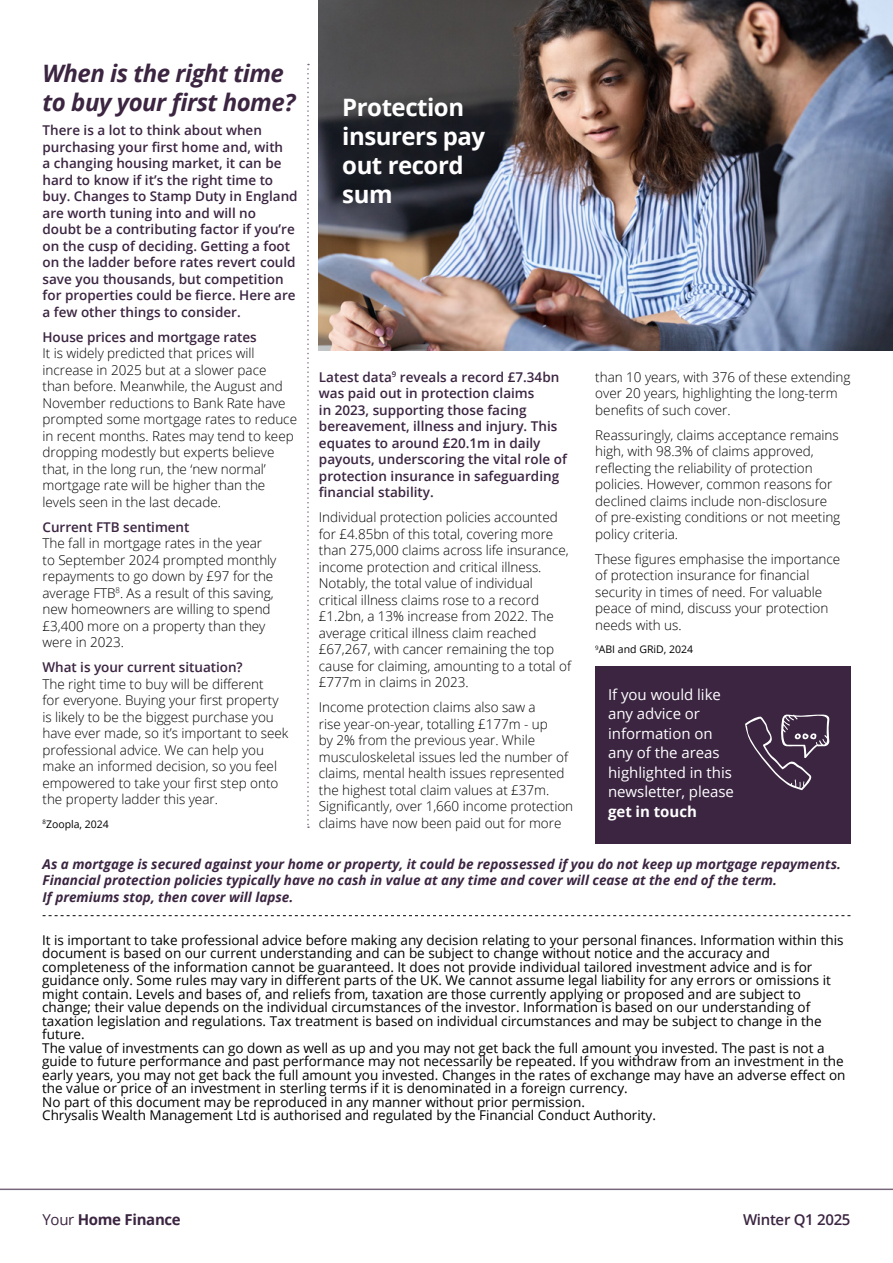
<style>
.page{position:relative;width:893px;height:1263px;background:#fff}
.page>*{position:absolute;margin:0;border:0;box-sizing:border-box;transform-origin:0 0}
.t1{font:italic 700 24px/28.8px "Open Sans";letter-spacing:-.02em;color:#3b2541}
.t2{font:700 24px/28.8px "Open Sans";letter-spacing:-.02em;color:#fff}
.t3{font:15px/19.5px "Open Sans";letter-spacing:-.005em;color:#fff}
.t4{font:700 15px "Open Sans";letter-spacing:-.02em;color:#3b2541}
.t5{font:600 15px "Open Sans";letter-spacing:-.02em;color:#3b2541}
.t6{font:700 15px "Open Sans";letter-spacing:-.005em;color:#fff}
.t7{font:300 13.5px/16.5px "Open Sans";letter-spacing:-.005em;color:#000}
.t8{font:13.5px/13.5px "Open Sans";color:#000}
.t9{font:600 13.5px/16.5px "Open Sans";color:#3b2541}
.t10{font:italic 700 13.5px/16.5px "Open Sans";color:#3b2541}
.t11{font:10.5px "Open Sans";color:#000}
.s1{font-weight:400}
</style>
<div class="page">
<hr style="left:0;top:1188px;width:893px;height:2px;background:#68556d">
<svg style="left:43px;top:915px;width:807px;height:1px"></svg>
<div style="left:595px;top:667px;width:256px;height:177px;background:#3b2541"></div>
<svg style="left:745px;top:715px;width:84px;height:75px"></svg>
<svg style="left:307px;top:64px;width:2px;height:764px"></svg>
<img style="left:319px;top:0;width:574px;height:351px">
<h1 class="t1" style="left:43px;top:58px;width:254px">When is the right time to buy your first home?</h1>
<p class="t9" style="left:43px;top:122px;width:257px">There is a lot to think about when purchasing your first home and, with<br>a changing housing market, it can be hard to know if it’s the right time to buy. Changes to Stamp Duty in England are worth tuning into and will no doubt be a contributing factor if you’re on the cusp of deciding. Getting a foot on the ladder before rates revert could save you thousands, but competition for properties could be fierce. Here are a few other things to consider.</p>
<p class="t9" style="left:43px;top:328px;width:216px">House prices and mortgage rates</p>
<p class="t7" style="left:43px;top:345px;width:256px">It is widely predicted that prices will increase in 2025 but at a slower pace than before. Meanwhile, the August and November reductions to Bank Rate have prompted some mortgage rates to reduce in recent months. Rates may tend to keep dropping modestly but experts believe that, in the long run, the ‘new normal’ mortgage rate will be higher than the levels seen in the last decade.</p>
<p class="t9" style="left:43px;top:518px;width:148px">Current FTB sentiment</p>
<p class="t7" style="left:43px;top:535px;width:235px">The fall in mortgage rates in the year to September 2024 prompted monthly repayments to go down by £97 for the average FTB<sup>8</sup>. As a result of this saving, new homeowners are willing to spend £3,400 more on a property than they were in 2023.</p>
<p class="t9" style="left:43px;top:659px;width:202px">What is your current situation?</p>
<p class="t7" style="left:43px;top:675px;width:247px">The right time to buy will be different<br>for everyone. Buying your first property is likely to be the biggest purchase you have ever made, so it’s important to seek professional advice. We can help you make an informed decision, so you feel empowered to take your first step onto the property ladder this year.</p>
<p class="t11" style="left:43px;top:817px;width:68px"><sup>8</sup>Zoopla, 2024</p>
<h1 class="t2" style="left:342px;top:92px;width:144px">Protection insurers pay out record sum</h1>
<p class="t9" style="left:319px;top:368px;width:249px">Latest data<sup>9</sup> reveals a record £7.34bn was paid out in protection claims<br>in 2023, supporting those facing bereavement, illness and injury. This equates to around £20.1m in daily payouts, underscoring the vital role of protection insurance in safeguarding financial stability.</p>
<p class="t7" style="left:319px;top:509px;width:254px">Individual protection policies accounted for £4.85bn of this total, covering more than 275,000 claims across life insurance, income protection and critical illness.<br>Notably, the total value of individual critical illness claims rose to a record £1.2bn, a 13% increase from 2022. The average critical illness claim reached £67,267, with cancer remaining the top cause for claiming, amounting to a total of £777m in claims in 2023.</p>
<p class="t7" style="left:319px;top:699px;width:256px">Income protection claims also saw a<br>rise year-on-year, totalling £177m - up<br>by 2% from the previous year. While musculoskeletal issues led the number of claims, mental health issues represented the highest total claim values at £37m.<br>Significantly, over 1,660 income protection claims have now been paid out for more</p>
<p class="t7" style="left:595px;top:368px;width:257px">than 10 years, with 376 of these extending over 20 years, highlighting the long-term benefits of such cover.</p>
<p class="t7" style="left:595px;top:426px;width:247px">Reassuringly, claims acceptance remains high, with 98.3% of claims approved, reflecting the reliability of protection policies. However, common reasons for declined claims include non-disclosure of pre-existing conditions or not meeting policy criteria.</p>
<p class="t7" style="left:595px;top:550px;width:246px">These figures emphasise the importance of protection insurance for financial security in times of need. For valuable peace of mind, discuss your protection needs with us.</p>
<p class="t11" style="left:595px;top:642px;width:99px"><sup>9</sup>ABI and GRiD, 2024</p>
<p class="t3" style="left:608px;top:684px;width:127px">If you would like any advice or information on any of the areas highlighted in this newsletter, please</p>
<p class="t6" style="left:608px;top:801px;width:90px">get in touch</p>
<p class="t10" style="left:43px;top:855px;width:800px">As a mortgage is secured against your home or property, it could be repossessed if you do not keep up mortgage repayments.<br>Financial protection policies typically have no cash in value at any time and cover will cease at the end of the term.<br>If premiums stop, then cover will lapse.</p>
<p class="t8" style="left:42px;top:933px;width:805px">It is important to take professional advice before making any decision relating to your personal finances. Information within this document is based on our current understanding and can be subject to change without notice and the accuracy and completeness of the information cannot be guaranteed. It does not provide individual tailored investment advice and is for guidance only. Some rules may vary in different parts of the UK. We cannot assume legal liability for any errors or omissions it might contain. Levels and bases of, and reliefs from, taxation are those currently applying or proposed and are subject to change; their value depends on the individual circumstances of the investor. Information is based on our understanding of taxation legislation and regulations. Tax treatment is based on individual circumstances and may be subject to change in the future.<br>The value of investments can go down as well as up and you may not get back the full amount you invested. The past is not a guide to future performance and past performance may not necessarily be repeated. If you withdraw from an investment in the early years, you may not get back the full amount you invested. Changes in the rates of exchange may have an adverse effect on the value or price of an investment in sterling terms if it is denominated in a foreign currency.<br>No part of this document may be reproduced in any manner without prior permission.<br>Chrysalis Wealth Management Ltd is authorised and regulated by the Financial Conduct Authority.</p>
<p class="t4" style="left:43px;top:1209px;width:140px"><span class="s1">Your</span> Home Finance</p>
<p class="t5" style="left:743px;top:1210px;width:109px">Winter Q1 2025</p>
</div>
